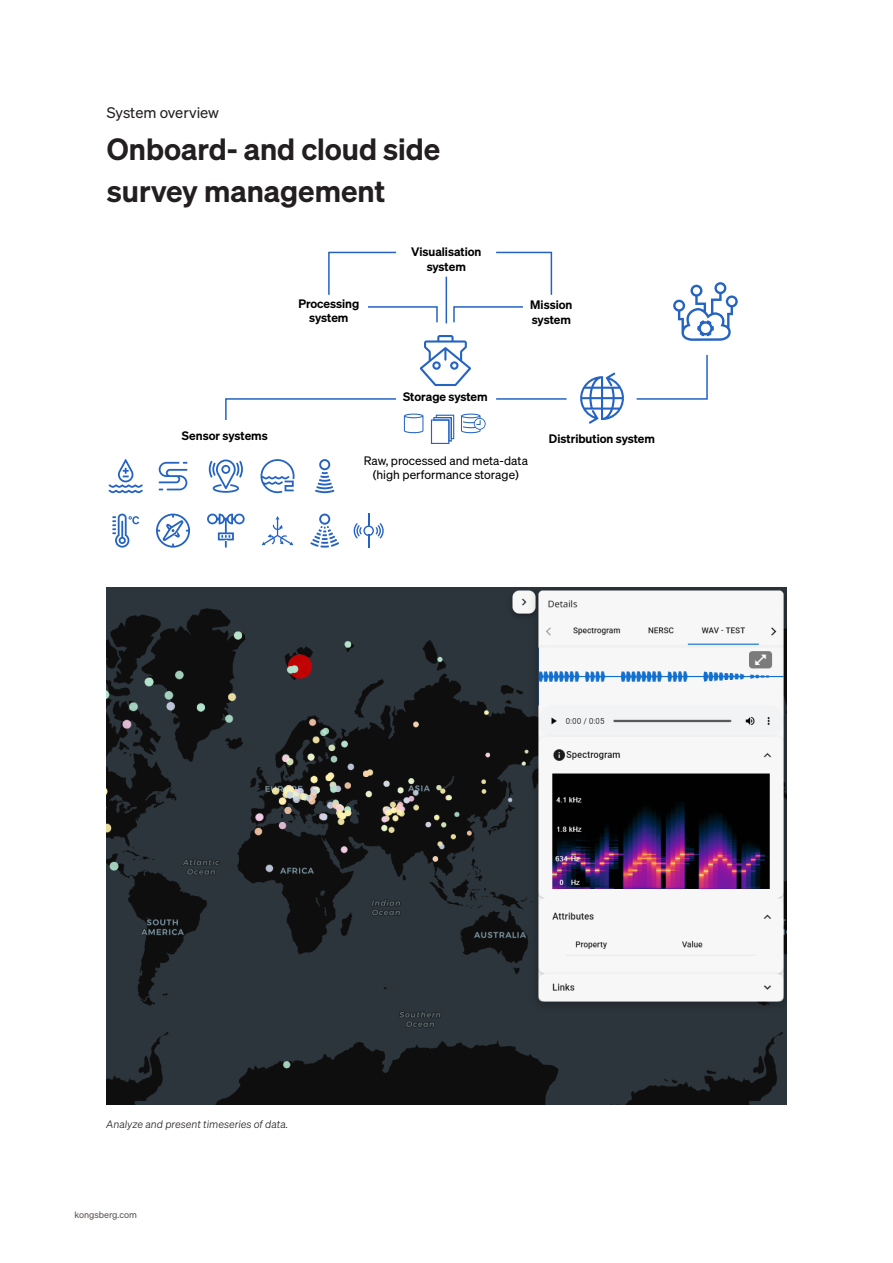
<style>
.page{position:relative;width:893px;height:1263px;background:#fff}
.page>*{position:absolute;margin:0;border:0;box-sizing:border-box;transform-origin:0 0}
.t1{font:600 30px/42px "Sohne";color:#231f20}
.t2{font:15px "Sohne Buch";color:#231f20}
.t3{font:600 12px/14.4px "Sohne";color:#000;text-align:center}
.t4{font:12px/14.4px "Sohne Buch";color:#000;text-align:center}
.t5{font:10.5px "Sohne Leicht Kursiv";color:#231f20}
.t6{font:9px "Sohne Buch";color:#574f4c}
</style>
<div class="page">
<svg style="left:580px;top:372px;width:44px;height:52px"></svg>
<svg style="left:420px;top:335px;width:51px;height:51px"></svg>
<svg style="left:225px;top:398px;width:172px;height:22px"></svg>
<svg style="left:207px;top:514px;width:38px;height:34px"></svg>
<svg style="left:112px;top:514px;width:27px;height:34px"></svg>
<svg style="left:109px;top:459px;width:34px;height:34px"></svg>
<svg style="left:156px;top:514px;width:34px;height:34px"></svg>
<svg style="left:209px;top:459px;width:34px;height:34px"></svg>
<svg style="left:260px;top:459px;width:35px;height:34px"></svg>
<svg style="left:315px;top:459px;width:19px;height:34px"></svg>
<svg style="left:310px;top:514px;width:29px;height:34px"></svg>
<svg style="left:159px;top:462px;width:28px;height:28px"></svg>
<svg style="left:262px;top:516px;width:31px;height:29px"></svg>
<svg style="left:404px;top:414px;width:19px;height:19px"></svg>
<svg style="left:461px;top:414px;width:25px;height:19px"></svg>
<div style="left:431px;top:419px;width:18px;height:25px;border:1px solid #2463c2"></div>
<svg style="left:433px;top:414px;width:22px;height:28px"></svg>
<hr style="left:496px;top:398px;width:71px;height:2px;background:#2463c2">
<hr style="left:446px;top:277px;width:1px;height:46px;background:#2463c2">
<svg style="left:368px;top:306px;width:70px;height:17px"></svg>
<svg style="left:453px;top:306px;width:70px;height:17px"></svg>
<svg style="left:328px;top:251px;width:69px;height:44px"></svg>
<svg style="left:496px;top:251px;width:57px;height:44px"></svg>
<svg style="left:673px;top:282px;width:65px;height:59px"></svg>
<svg style="left:636px;top:354px;width:72px;height:46px"></svg>
<svg style="left:354px;top:514px;width:30px;height:34px"></svg>
<img style="left:106px;top:588px;width:680px;height:516px">
<p class="t2" style="left:107px;top:104px;width:114px">System overview</p>
<h1 class="t1" style="left:107px;top:127px;width:335px">Onboard- and cloud side survey management</h1>
<p class="t3" style="left:182px;top:428px;width:87px">Sensor systems</p>
<p class="t3" style="left:298px;top:296px;width:62px">Processing system</p>
<p class="t3" style="left:411px;top:245px;width:72px">Visualisation system</p>
<p class="t3" style="left:403px;top:389px;width:86px">Storage system</p>
<p class="t3" style="left:530px;top:297px;width:44px;text-align:left">Mission system</p>
<p class="t3" style="left:549px;top:431px;width:108px">Distribution system</p>
<p class="t4" style="left:364px;top:453px;width:166px">Raw, processed and meta-data (high performance storage)</p>
<p class="t5" style="left:106px;top:1118px;width:183px">Analyze and present timeseries of data.</p>
<p class="t6" style="left:74px;top:1210px;width:64px">kongsberg.com</p>
</div>
